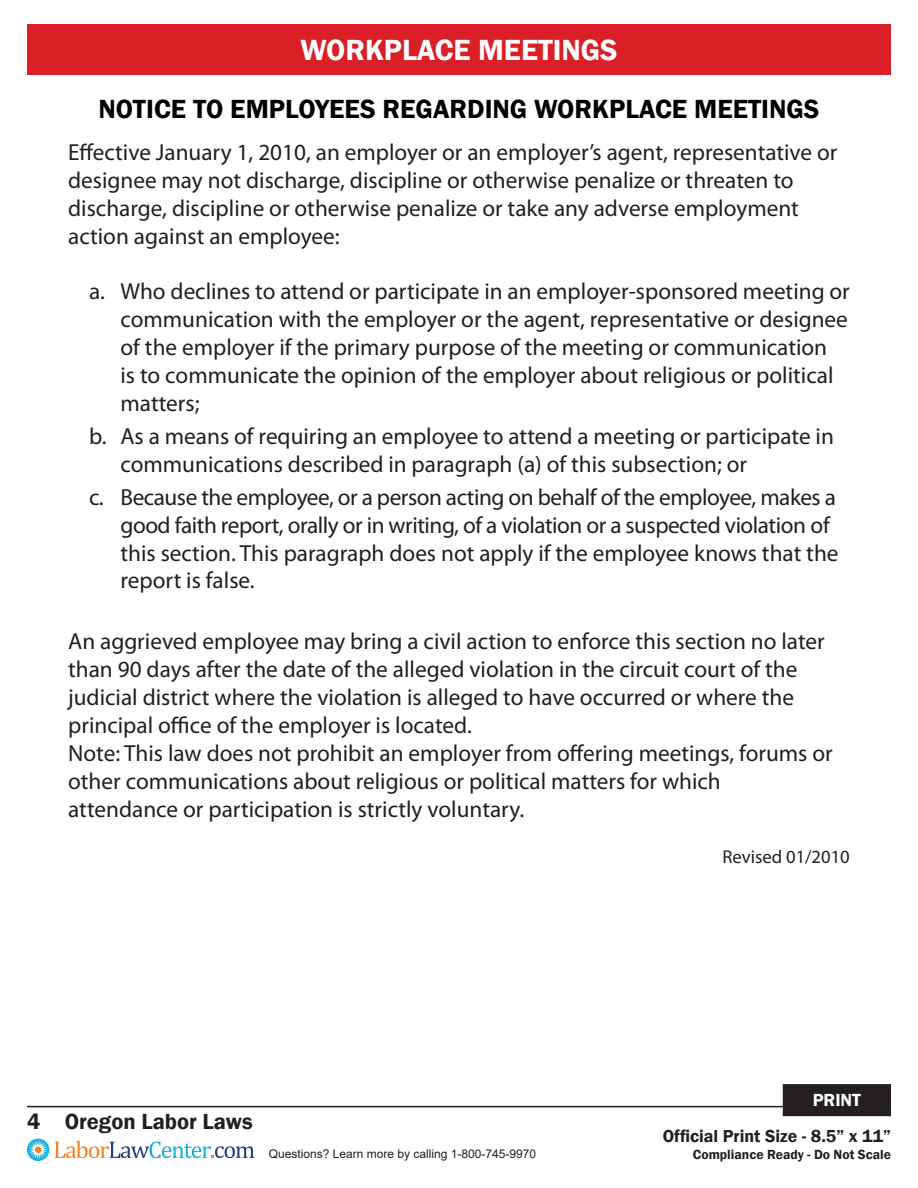
<style>
.page{position:relative;width:918px;height:1188px;background:#fff}
.page>*{position:absolute;margin:0;border:0;box-sizing:border-box;transform-origin:0 0}
.t1{font:600 30px "Franklin Gothic";color:#fff}
.Black_headline{font:600 27px "Franklin Gothic";color:#000}
.Body_10{font:23.25px/27.9px "Myriad Pro";color:#231f20}
.Body_10-2{font:23.25px/27.9px "Myriad Pro";letter-spacing:-.02em;color:#231f20}
.t2{font:600 22.5px "Franklin Gothic";color:#231f20}
.Footnote_right{font:18.6px "Myriad Pro";color:#231f20}
.t3{font:600 18px "Franklin Gothic";color:#fff}
.t4{font:600 17.85px "Franklin Gothic";color:#231f20}
.t5{font:600 13.65px "Franklin Gothic";color:#231f20}
.t6{font:12px "Arial";color:#231f20}
</style>
<div class="page">
<hr style="left:27px;top:1106px;width:864px;height:1px;background:#231f20">
<svg style="left:27px;top:1139px;width:22px;height:22px"></svg>
<div style="left:35px;top:1146px;width:7px;height:7px;background:#f58320;border-radius:50%"></div>
<svg style="left:55px;top:1141px;width:199px;height:17px"></svg>
<div style="left:784px;top:1086px;width:106px;height:29px;background:#231f20"></div>
<div style="left:783px;top:1084px;width:108px;height:32px;border:3px solid #231f20"></div>
<div style="left:27px;top:24px;width:864px;height:50px;background:#da1f26"></div>
<p class="t1" style="left:300px;top:31px;width:319px">WORKPLACE MEETINGS</p>
<p class="Black_headline" style="left:98px;top:92px;width:723px">NOTICE TO EMPLOYEES REGARDING WORKPLACE MEETINGS</p>
<p class="Body_10" style="left:68px;top:138px;width:771px">Effective January 1, 2010, an employer or an employer’s agent, representative or designee may not discharge, discipline or otherwise penalize or threaten to</p>
<p class="Body_10" style="left:68px;top:194px;width:732px">discharge, discipline or otherwise penalize or take any adverse employment action against an employee:</p>
<p class="Body_10" style="left:121px;top:277px;width:731px;text-indent:-31px">a. Who declines to attend or participate in an employer-sponsored meeting or communication with the employer or the agent, representative or designee of the employer if the primary purpose of the meeting or communication<br>is to communicate the opinion of the employer about religious or political matters;</p>
<p class="Body_10" style="left:121px;top:422px;width:715px;text-indent:-31px">b. As a means of requiring an employee to attend a meeting or participate in communications described in paragraph (a) of this subsection; or</p>
<p class="Body_10-2" style="left:121px;top:483px;width:720px;text-indent:-31px">c. Because the employee, or a person acting on behalf of the employee, makes a good faith report, orally or in writing, of a violation or a suspected violation of this section. This paragraph does not apply if the employee knows that the report is false.</p>
<p class="Body_10" style="left:68px;top:627px;width:758px">An aggrieved employee may bring a civil action to enforce this section no later than 90 days after the date of the alleged violation in the circuit court of the</p>
<p class="Body_10" style="left:68px;top:683px;width:727px">judicial district where the violation is alleged to have occurred or where the principal office of the employer is located.</p>
<p class="Body_10" style="left:68px;top:739px;width:766px">Note: This law does not prohibit an employer from offering meetings, forums or other communications about religious or political matters for which</p>
<p class="Body_10" style="left:68px;top:795px;width:458px">attendance or participation is strictly voluntary.</p>
<p class="Footnote_right" style="left:722px;top:845px;width:129px">Revised 01/2010</p>
<p class="t2" style="left:27px;top:1107px;width:227px">4 Oregon Labor Laws</p>
<p class="t6" style="left:269px;top:1146px;width:269px">Questions? Learn more by calling 1-800-745-9970</p>
<p class="t3" style="left:813px;top:1089px;width:50px">PRINT</p>
<p class="t4" style="left:663px;top:1125px;width:230px">Official Print Size - 8.5” x 11”</p>
<p class="t5" style="left:693px;top:1146px;width:200px">Compliance Ready - Do Not Scale</p>
</div>
